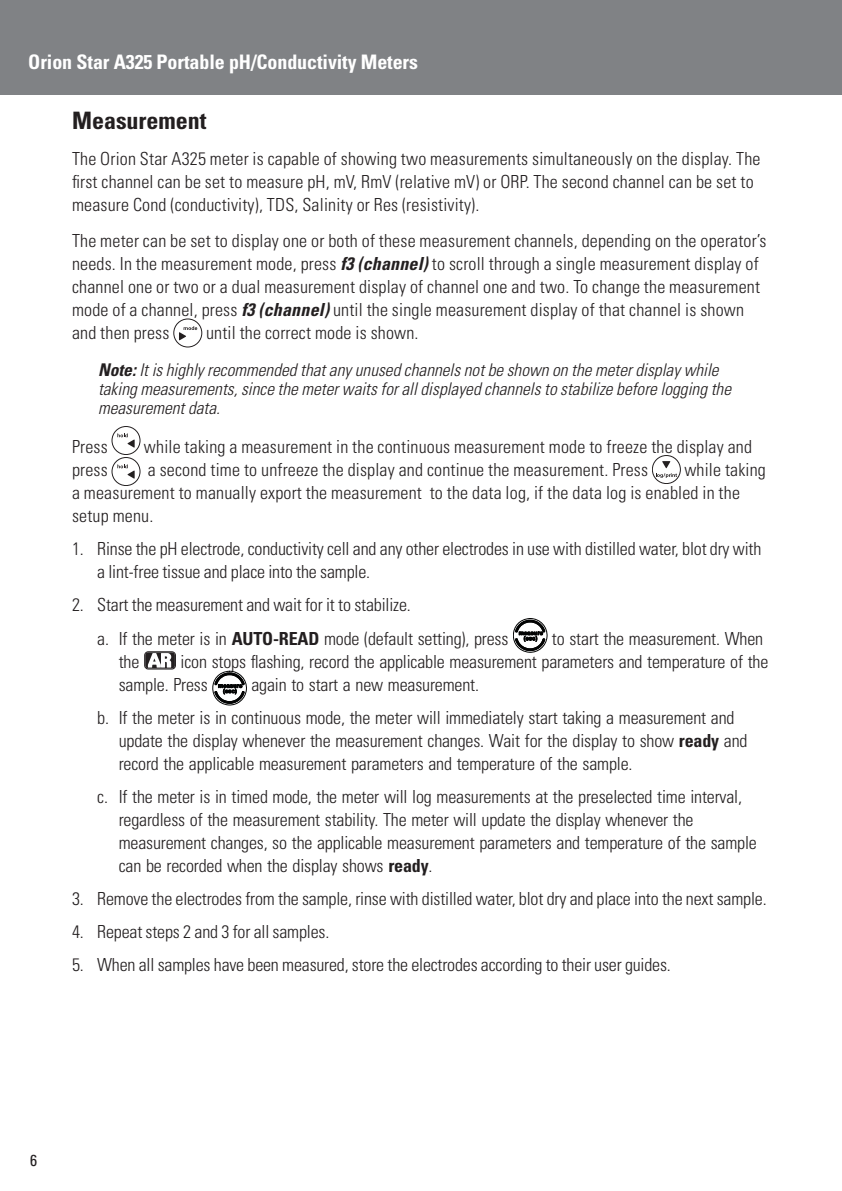
<style>
.page{position:relative;width:842px;height:1191px;background:#fff}
.page>*{position:absolute;margin:0;border:0;box-sizing:border-box;transform-origin:0 0}
.t1{font:700 condensed 24px "Univers LT Std";color:#231f20}
.t2{font:700 condensed 20px "Univers LT Std";letter-spacing:-.005em;color:#fff}
.t3{font:300 condensed 18px/23px "Univers LT Std";letter-spacing:-.01em;color:#231f20}
.t4{font:300 condensed 18px/23px "Univers LT Std";letter-spacing:.01em;color:#231f20}
.t5{font:italic 300 condensed 17.6px/19px "Univers LT Std";color:#231f20}
.t6{font:condensed 16px "Univers LT Std";color:#231f20}
.s1{font-weight:700;font-style:italic}
.s2{font-weight:700}
</style>
<div class="page">
<div style="left:0;top:0;width:842px;height:94px;background:#808285"></div>
<svg style="left:179px;top:326px;width:18px;height:14px"></svg>
<div style="left:173px;top:319px;width:29px;height:28px;border:1px solid #231f20;border-radius:50%"></div>
<svg style="left:117px;top:433px;width:18px;height:14px"></svg>
<div style="left:112px;top:426px;width:28px;height:29px;border:1px solid #231f20;border-radius:50%"></div>
<svg style="left:117px;top:464px;width:18px;height:14px"></svg>
<div style="left:112px;top:457px;width:28px;height:29px;border:1px solid #231f20;border-radius:50%"></div>
<svg style="left:656px;top:461px;width:21px;height:17px"></svg>
<div style="left:652px;top:455px;width:29px;height:29px;border:1px solid #231f20;border-radius:50%"></div>
<svg style="left:513px;top:618px;width:34px;height:34px"></svg>
<svg style="left:144px;top:651px;width:32px;height:18px"></svg>
<svg style="left:212px;top:671px;width:35px;height:34px"></svg>
<p class="t2" style="left:28px;top:53px;width:391px">Orion Star A325 Portable pH/Conductivity Meters</p>
<h1 class="t1" style="left:72px;top:110px;width:136px">Measurement</h1>
<p class="t4" style="left:72px;top:148px;width:690px">The Orion Star A325 meter is capable of showing two measurements simultaneously on the display. The first channel can be set to measure pH, mV, RmV (relative mV) or ORP. The second channel can be set to measure Cond (conductivity), TDS, Salinity or Res (resistivity).</p>
<p class="t4" style="left:72px;top:230px;width:696px">The meter can be set to display one or both of these measurement channels, depending on the operator’s needs. In the measurement mode, press <span class="s1">f3 (channel)</span> to scroll through a single measurement display of channel one or two or a dual measurement display of channel one and two. To change the measurement mode of a channel, press <span class="s1">f3 (channel)</span> until the single measurement display of that channel is shown and then press</p>
<p class="t4" style="left:206px;top:322px;width:214px">until the correct mode is shown.</p>
<p class="t5" style="left:98px;top:361px;width:635px"><span class="s2">Note:</span> It is highly recommended that any unused channels not be shown on the meter display while taking measurements, since the meter waits for all displayed channels to stabilize before logging the measurement data.</p>
<p class="t3" style="left:72px;top:436px;width:37px">Press</p>
<p class="t4" style="left:144px;top:436px;width:610px">while taking a measurement in the continuous measurement mode to freeze the display and</p>
<p class="t3" style="left:72px;top:459px;width:37px">press</p>
<p class="t4" style="left:148px;top:459px;width:502px">a second time to unfreeze the display and continue the measurement. Press</p>
<p class="t4" style="left:72px;top:459px;width:695px;text-indent:612px">while taking a measurement to manually export the measurement to the data log, if the data log is enabled in the setup menu.</p>
<p class="t3" style="left:97px;top:538px;width:666px;text-indent:-25px">1. Rinse the pH electrode, conductivity cell and any other electrodes in use with distilled water, blot dry with a lint-free tissue and place into the sample.</p>
<p class="t3" style="left:97px;top:589px;width:413px;line-height:33px;text-indent:-25px">2. Start the measurement and wait for it to stabilize.<br>a. If the meter is in <span class="s2">AUTO-READ</span> mode (default setting), press</p>
<p class="t3" style="left:552px;top:627px;width:213px">to start the measurement. When</p>
<p class="t3" style="left:119px;top:650px;width:651px;text-indent:62px">icon stops flashing, record the applicable measurement parameters and temperature of the sample. Press</p>
<p class="t3" style="left:119px;top:650px;width:22px">the</p>
<p class="t3" style="left:97px;top:668px;width:639px;line-height:33px;text-indent:154px">again to start a new measurement.<br>b. If the meter is in continuous mode, the meter will immediately start taking a measurement and</p>
<p class="t3" style="left:119px;top:730px;width:630px">update the display whenever the measurement changes. Wait for the display to show <span class="s2">ready</span> and record the applicable measurement parameters and temperature of the sample.</p>
<p class="t3" style="left:119px;top:786px;width:639px;text-indent:-22px">c. If the meter is in timed mode, the meter will log measurements at the preselected time interval, regardless of the measurement stability. The meter will update the display whenever the measurement changes, so the applicable measurement parameters and temperature of the sample can be recorded when the display shows <span class="s2">ready</span>.</p>
<p class="t3" style="left:72px;top:888px;width:696px">3. Remove the electrodes from the sample, rinse with distilled water, blot dry and place into the next sample.</p>
<p class="t3" style="left:72px;top:921px;width:259px">4. Repeat steps 2 and 3 for all samples.</p>
<p class="t3" style="left:72px;top:954px;width:600px">5. When all samples have been measured, store the electrodes according to their user guides.</p>
<p class="t6" style="left:30px;top:1151px;width:9px">6</p>
</div>
